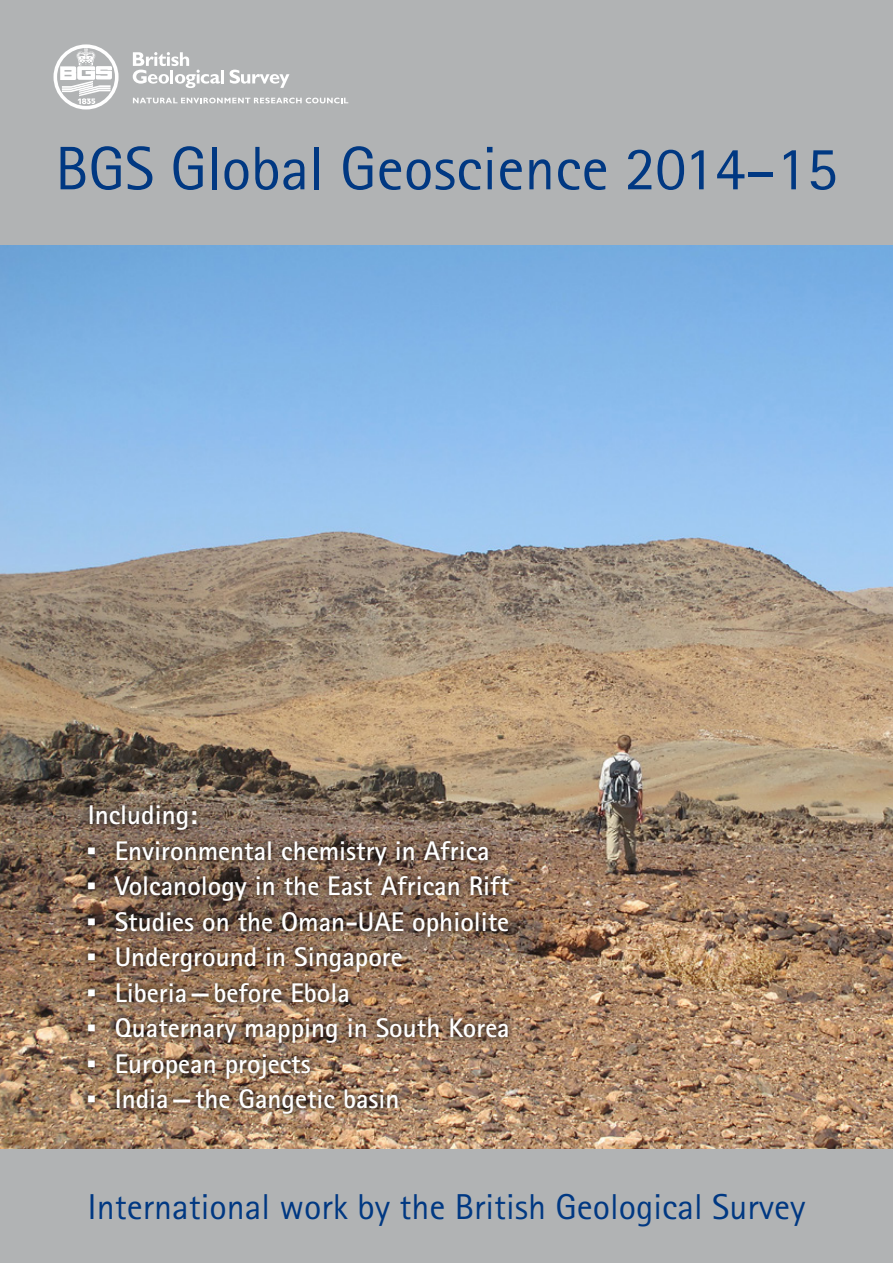
<style>
.page{position:relative;width:893px;height:1263px;background:#fff}
.page>*{position:absolute;margin:0;border:0;box-sizing:border-box;transform-origin:0 0}
.first_paragraph{font:61.5px "Rotis Sans Serif";color:#003882}
.first_paragraph-2{font:36px "Rotis Sans Serif";color:#003882}
.first_paragraph-3{font:700 27px "Rotis Sans Serif";color:#fff}
.s1{font-family:"Universal Newswith Comm Pi";font-weight:400}
</style>
<div class="page">
<img style="left:0;top:244px;width:893px;height:905px">
<div style="left:0;top:0;width:893px;height:244px;background:#b1b3b4"></div>
<svg style="left:230px;top:70px;width:60px;height:18px"></svg>
<svg style="left:133px;top:52px;width:91px;height:36px"></svg>
<svg style="left:133px;top:98px;width:215px;height:5px"></svg>
<svg style="left:54px;top:44px;width:65px;height:65px"></svg>
<div style="left:0;top:1149px;width:893px;height:114px;background:#b1b3b4"></div>
<img style="left:81px;top:799px;width:435px;height:323px">
<p class="first_paragraph" style="left:55px;top:132px;width:784px">BGS Global Geoscience 2014–15</p>
<p class="first_paragraph-3" style="left:88px;top:798px;width:111px">Including:</p>
<p class="first_paragraph-3" style="left:88px;top:833px;width:403px"><span class="s1">▪</span> Environmental chemistry in Africa</p>
<p class="first_paragraph-3" style="left:88px;top:869px;width:423px"><span class="s1">▪</span> Volcanology in the East African Rift</p>
<p class="first_paragraph-3" style="left:88px;top:904px;width:423px"><span class="s1">▪</span> Studies on the Oman-UAE ophiolite</p>
<p class="first_paragraph-3" style="left:88px;top:940px;width:316px"><span class="s1">▪</span> Underground in Singapore</p>
<p class="first_paragraph-3" style="left:88px;top:975px;width:264px"><span class="s1">▪</span> Liberia—before Ebola</p>
<p class="first_paragraph-3" style="left:88px;top:1011px;width:423px"><span class="s1">▪</span> Quaternary mapping in South Korea</p>
<p class="first_paragraph-3" style="left:88px;top:1046px;width:224px"><span class="s1">▪</span> European projects</p>
<p class="first_paragraph-3" style="left:88px;top:1082px;width:313px"><span class="s1">▪</span> India—the Gangetic basin</p>
<p class="first_paragraph-2" style="left:88px;top:1185px;width:719px">International work by the British Geological Survey</p>
</div>
